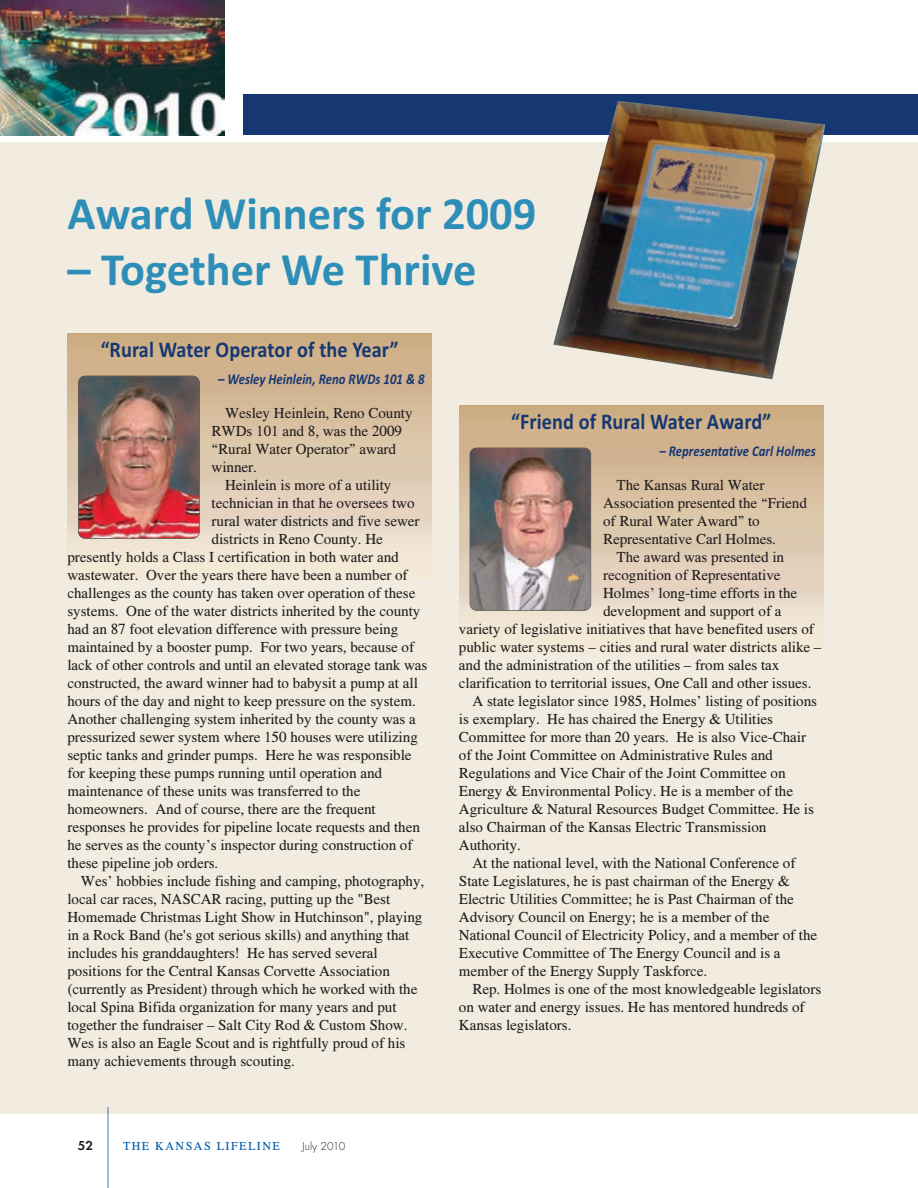
<style>
.page{position:relative;width:918px;height:1188px;background:#fff}
.page>*{position:absolute;margin:0;border:0;box-sizing:border-box;transform-origin:0 0}
.t1{font:700 46.5px "Calibri";color:#2d8eb8}
.t2{font:700 22.5px "Calibri";letter-spacing:.005em;color:#153872;scale:.9 1}
.t3{font:15px/18px "Times CSATT";color:#231f20}
.t4{font:italic 700 15px "Calibri";letter-spacing:.005em;color:#153872;scale:.85 1}
.t5{font:600 13.5px "Futura T";color:#231f20}
.t6{font:12px "Times CSATT";letter-spacing:.125em;color:#015ba9}
.t7{font:300 12px "Futura T";color:#231f20}
</style>
<div class="page">
<div style="left:0;top:142px;width:918px;height:972px;background:#f2ebdf"></div>
<hr style="left:108px;top:1107px;width:1px;height:81px;background:#4975b9">
<div style="left:243px;top:94px;width:675px;height:41px;background:#153872"></div>
<img style="left:0;top:0;width:224px;height:135px">
<img style="left:553px;top:101px;width:272px;height:278px">
<img style="left:79px;top:376px;width:120px;height:162px;border-radius:6px">
<div style="left:78px;top:376px;width:122px;height:163px;border:1px solid #231f20;border-radius:7px"></div>
<img style="left:459px;top:405px;width:365px;height:222px">
<img style="left:470px;top:448px;width:121px;height:162px;border-radius:6px">
<div style="left:470px;top:448px;width:121px;height:163px;border:1px solid #231f20;border-radius:7px"></div>
<h1 class="t1" style="left:68px;top:197px;width:470px">Award Winners for 2009</h1>
<h1 class="t1" style="left:68px;top:253px;width:411px">– Together We Thrive</h1>
<h2 class="t2" style="left:101px;top:342px;width:333px">“Rural Water Operator of the Year”</h2>
<p class="t4" style="left:218px;top:374px;width:244px">– Wesley Heinlein, Reno RWDs 101 &amp; 8</p>
<p class="t3" style="left:212px;top:405px;width:202px;text-indent:14px">Wesley Heinlein, Reno County<br>RWDs 101 and 8, was the 2009 “Rural Water Operator” award winner.</p>
<p class="t3" style="left:225px;top:477px;width:168px">Heinlein is more of a utility</p>
<p class="t3" style="left:212px;top:495px;width:204px">technician in that he oversees two</p>
<p class="t3" style="left:212px;top:513px;width:209px">rural water districts and five sewer</p>
<p class="t3" style="left:212px;top:531px;width:173px">districts in Reno County. He</p>
<p class="t3" style="left:67px;top:549px;width:333px">presently holds a Class I certification in both water and</p>
<p class="t3" style="left:67px;top:567px;width:342px">wastewater. Over the years there have been a number of</p>
<p class="t3" style="left:67px;top:585px;width:349px">challenges as the county has taken over operation of these</p>
<p class="t3" style="left:67px;top:603px;width:354px">systems. One of the water districts inherited by the county</p>
<p class="t3" style="left:67px;top:621px;width:332px">had an 87 foot elevation difference with pressure being</p>
<p class="t3" style="left:67px;top:639px;width:348px">maintained by a booster pump. For two years, because of</p>
<p class="t3" style="left:67px;top:657px;width:361px">lack of other controls and until an elevated storage tank was</p>
<p class="t3" style="left:67px;top:675px;width:352px">constructed, the award winner had to babysit a pump at all</p>
<p class="t3" style="left:67px;top:693px;width:350px">hours of the day and night to keep pressure on the system.</p>
<p class="t3" style="left:67px;top:711px;width:350px">Another challenging system inherited by the county was a</p>
<p class="t3" style="left:67px;top:729px;width:352px">pressurized sewer system where 150 houses were utilizing</p>
<p class="t3" style="left:67px;top:747px;width:346px">septic tanks and grinder pumps. Here he was responsible</p>
<p class="t3" style="left:67px;top:765px;width:316px">for keeping these pumps running until operation and</p>
<p class="t3" style="left:67px;top:783px;width:294px">maintenance of these units was transferred to the</p>
<p class="t3" style="left:67px;top:801px;width:310px">homeowners. And of course, there are the frequent</p>
<p class="t3" style="left:67px;top:819px;width:354px">responses he provides for pipeline locate requests and then</p>
<p class="t3" style="left:67px;top:837px;width:346px">he serves as the county’s inspector during construction of</p>
<p class="t3" style="left:67px;top:855px;width:152px">these pipeline job orders.</p>
<p class="t3" style="left:81px;top:873px;width:345px">Wes’ hobbies include fishing and camping, photography,</p>
<p class="t3" style="left:67px;top:891px;width:324px">local car races, NASCAR racing, putting up the "Best</p>
<p class="t3" style="left:67px;top:909px;width:356px">Homemade Christmas Light Show in Hutchinson", playing</p>
<p class="t3" style="left:67px;top:927px;width:343px">in a Rock Band (he's got serious skills) and anything that</p>
<p class="t3" style="left:67px;top:945px;width:312px">includes his granddaughters! He has served several</p>
<p class="t3" style="left:67px;top:963px;width:324px">positions for the Central Kansas Corvette Association</p>
<p class="t3" style="left:67px;top:981px;width:351px">(currently as President) through which he worked with the</p>
<p class="t3" style="left:67px;top:999px;width:331px">local Spina Bifida organization for many years and put</p>
<p class="t3" style="left:67px;top:1017px;width:342px">together the fundraiser – Salt City Rod &amp; Custom Show.</p>
<p class="t3" style="left:67px;top:1035px;width:339px">Wes is also an Eagle Scout and is rightfully proud of his</p>
<p class="t3" style="left:67px;top:1053px;width:229px">many achievements through scouting.</p>
<p class="t5" style="left:78px;top:1140px;width:17px">52</p>
<p class="t6" style="left:123px;top:1141px;width:158px">THE KANSAS LIFELINE</p>
<p class="t7" style="left:302px;top:1141px;width:45px">July 2010</p>
<h2 class="t2" style="left:511px;top:414px;width:290px">“Friend of Rural Water Award”</h2>
<p class="t4" style="left:659px;top:446px;width:186px">– Representative Carl Holmes</p>
<p class="t3" style="left:617px;top:477px;width:149px">The Kansas Rural Water</p>
<p class="t3" style="left:603px;top:495px;width:205px">Association presented the “Friend</p>
<p class="t3" style="left:603px;top:513px;width:158px">of Rural Water Award” to</p>
<p class="t3" style="left:603px;top:531px;width:174px">Representative Carl Holmes.</p>
<p class="t3" style="left:617px;top:549px;width:169px">The award was presented in</p>
<p class="t3" style="left:603px;top:567px;width:179px">recognition of Representative</p>
<p class="t3" style="left:603px;top:585px;width:196px">Holmes’ long-time efforts in the</p>
<p class="t3" style="left:603px;top:603px;width:180px">development and support of a</p>
<p class="t3" style="left:459px;top:621px;width:356px">variety of legislative initiatives that have benefited users of</p>
<p class="t3" style="left:459px;top:639px;width:364px">public water systems – cities and rural water districts alike –</p>
<p class="t3" style="left:459px;top:657px;width:322px">and the administration of the utilities – from sales tax</p>
<p class="t3" style="left:459px;top:675px;width:354px">clarification to territorial issues, One Call and other issues.</p>
<p class="t3" style="left:472px;top:693px;width:346px">A state legislator since 1985, Holmes’ listing of positions</p>
<p class="t3" style="left:459px;top:711px;width:316px">is exemplary. He has chaired the Energy &amp; Utilities</p>
<p class="t3" style="left:459px;top:729px;width:349px">Committee for more than 20 years. He is also Vice-Chair</p>
<p class="t3" style="left:459px;top:747px;width:315px">of the Joint Committee on Administrative Rules and</p>
<p class="t3" style="left:459px;top:765px;width:328px">Regulations and Vice Chair of the Joint Committee on</p>
<p class="t3" style="left:459px;top:783px;width:336px">Energy &amp; Environmental Policy. He is a member of the</p>
<p class="t3" style="left:459px;top:801px;width:356px">Agriculture &amp; Natural Resources Budget Committee. He is</p>
<p class="t3" style="left:459px;top:819px;width:309px">also Chairman of the Kansas Electric Transmission</p>
<p class="t3" style="left:459px;top:837px;width:64px">Authority.</p>
<p class="t3" style="left:472px;top:855px;width:324px">At the national level, with the National Conference of</p>
<p class="t3" style="left:459px;top:873px;width:332px">State Legislatures, he is past chairman of the Energy &amp;</p>
<p class="t3" style="left:459px;top:891px;width:336px">Electric Utilities Committee; he is Past Chairman of the</p>
<p class="t3" style="left:459px;top:909px;width:312px">Advisory Council on Energy; he is a member of the</p>
<p class="t3" style="left:459px;top:927px;width:360px">National Council of Electricity Policy, and a member of the</p>
<p class="t3" style="left:459px;top:945px;width:323px">Executive Committee of The Energy Council and is a</p>
<p class="t3" style="left:459px;top:963px;width:250px">member of the Energy Supply Taskforce.</p>
<p class="t3" style="left:472px;top:981px;width:350px">Rep. Holmes is one of the most knowledgeable legislators</p>
<p class="t3" style="left:459px;top:999px;width:347px">on water and energy issues. He has mentored hundreds of</p>
<p class="t3" style="left:459px;top:1017px;width:114px">Kansas legislators.</p>
</div>
